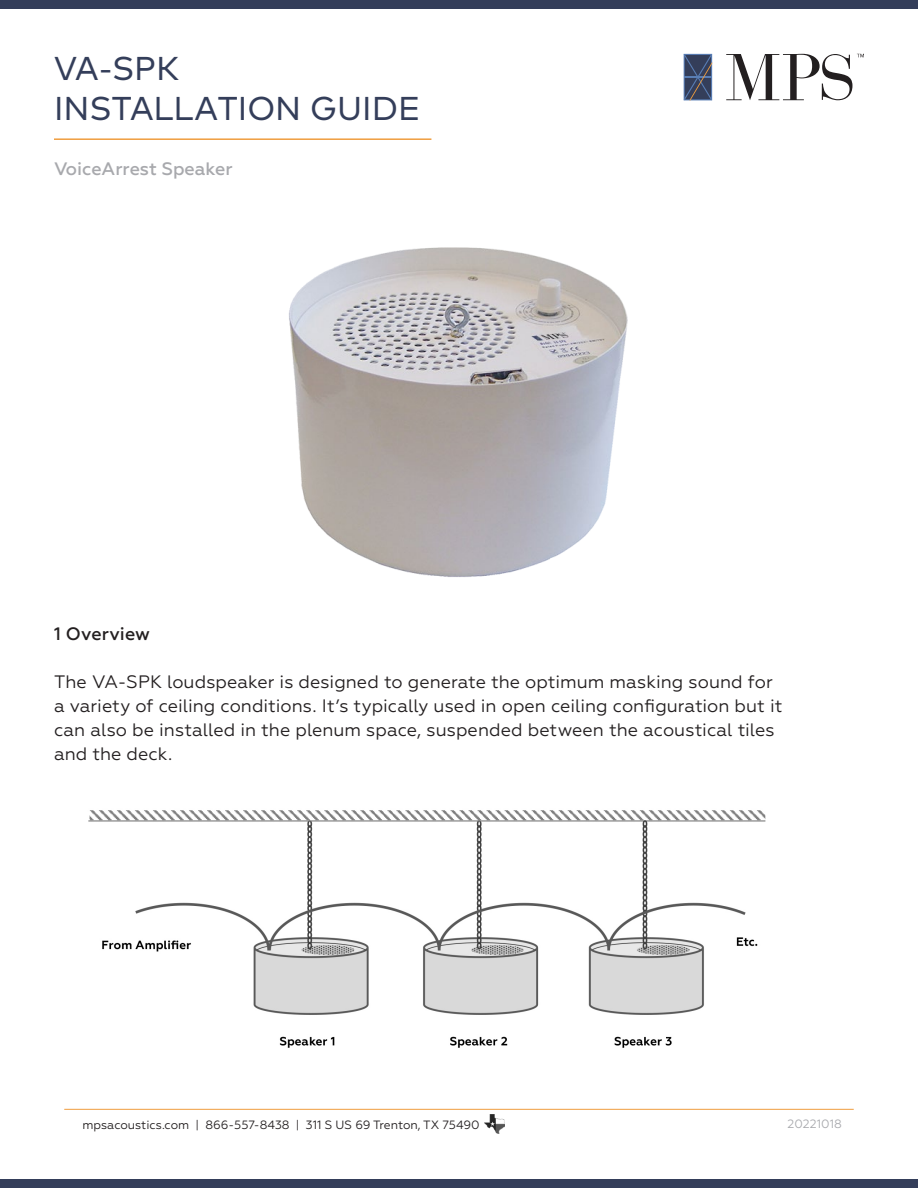
<style>
.page{position:relative;width:918px;height:1188px;background:#fff}
.page>*{position:absolute;margin:0;border:0;box-sizing:border-box;transform-origin:0 0}
.t1{font:64.95px "Didot";color:#231f20}
.t2{font:33px/39.6px "Mark";color:#343e5a}
.t3{font:18px/24px "Geometria";color:#231f20}
.t4{font:500 18px "Geometria";color:#a8a9ad}
.t5{font:500 18px "Geometria";color:#231f20}
.t6{font:12px "Geometria";color:#231f20}
.t7{font:12px "Geometria";color:#a8a9ad}
</style>
<div class="page">
<hr style="left:64px;top:1109px;width:790px;height:1px;background:#f09d3e">
<div style="left:0;top:0;width:918px;height:9px;background:#343e5a"></div>
<div style="left:0;top:1179px;width:918px;height:9px;background:#343e5a"></div>
<img style="left:484px;top:1114px;width:21px;height:20px">
<svg style="left:684px;top:54px;width:28px;height:46px"></svg>
<svg style="left:822px;top:54px;width:42px;height:46px"></svg>
<hr style="left:54px;top:138px;width:377px;height:2px;background:#f09d3e">
<img style="left:289px;top:247px;width:339px;height:330px">
<img style="left:88px;top:810px;width:678px;height:238px">
<p class="t2" style="left:54px;top:48px;width:368px">VA-SPK<br>INSTALLATION GUIDE</p>
<h1 class="t1" style="left:725px;top:39px;width:100px">MP</h1>
<p class="t4" style="left:54px;top:158px;width:180px">VoiceArrest Speaker</p>
<p class="t5" style="left:54px;top:623px;width:97px">1 Overview</p>
<p class="t3" style="left:54px;top:670px;width:730px">The VA-SPK loudspeaker is designed to generate the optimum masking sound for a variety of ceiling conditions. It’s typically used in open ceiling configuration but it can also be installed in the plenum space, suspended between the acoustical tiles and the deck.</p>
<p class="t6" style="left:82px;top:1118px;width:399px">mpsacoustics.com | 866-557-8438 | 311 S US 69 Trenton, TX 75490</p>
<p class="t7" style="left:788px;top:1117px;width:56px">20221018</p>
</div>
